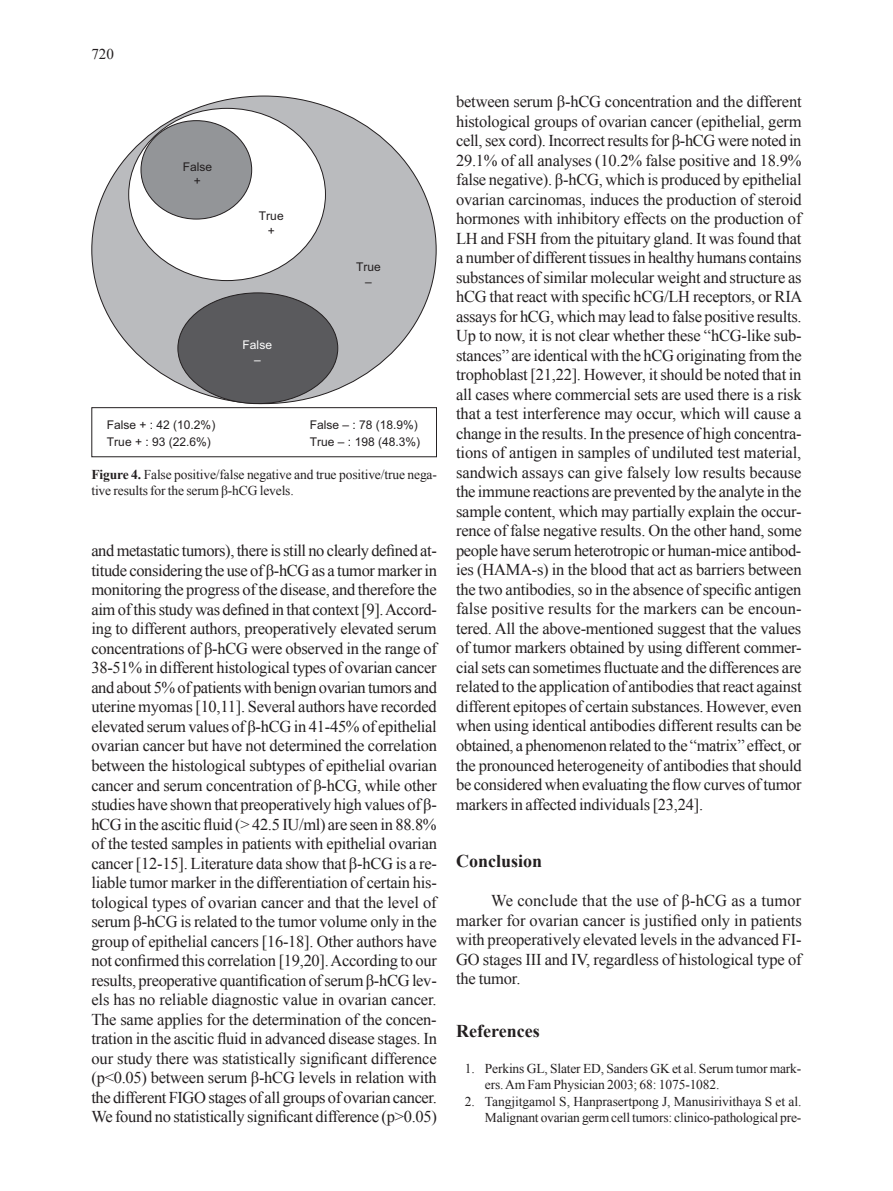
<style>
.page{position:relative;width:893px;height:1191px;background:#fff}
.page>*{position:absolute;margin:0;border:0;box-sizing:border-box;transform-origin:0 0}
.t1{font:700 18px "Times New Roman";color:#231f20}
.t2{font:16.5px/19.5px "Times New Roman";letter-spacing:-.015em;color:#231f20;text-align:justify}
.t3{font:15px "Times New Roman";color:#231f20}
.t4{font:13.5px/16.5px "Times New Roman";letter-spacing:-.01em;color:#231f20}
.t5{font:12px/14.4px "Arial";color:#231f20;text-align:center}
.t6{font:12px/14.4px "Arial";color:#fff;text-align:center}
.s1{font-weight:700}
</style>
<div class="page">
<div style="left:91px;top:407px;width:346px;height:50px;border:1px solid #231f20"></div>
<div style="left:92px;top:96px;width:344px;height:307px;background:#babbbe;border-radius:50%"></div>
<div style="left:129px;top:108px;width:196px;height:172px;background:#fff;border-radius:50%"></div>
<div style="left:141px;top:121px;width:111px;height:98px;background:#939598;border-radius:50%"></div>
<div style="left:178px;top:293px;width:160px;height:110px;background:#5a5a5d;border-radius:50%"></div>
<p class="t3" style="left:91px;top:44px;width:24px">720</p>
<p class="t5" style="left:183px;top:160px;width:31px">False +</p>
<p class="t5" style="left:107px;top:416px;width:110px;line-height:17px;text-align:left">False + : 42 (10.2%)<br>True + : 93 (22.6%)</p>
<p class="t5" style="left:259px;top:209px;width:26px">True +</p>
<p class="t6" style="left:243px;top:338px;width:31px">False –</p>
<p class="t5" style="left:356px;top:260px;width:26px">True –</p>
<p class="t5" style="left:310px;top:417px;width:110px">False – : 78 (18.9%)</p>
<p class="t5" style="left:310px;top:434px;width:112px">True – : 198 (48.3%)</p>
<p class="t4" style="left:91px;top:466px;width:347px;line-height:15.8px"><span class="s1">Figure 4.</span> False positive/false negative and true positive/true nega&shy;tive results for the serum β-hCG levels.</p>
<p class="t2" style="left:91px;top:541px;width:347px">and metastatic tumors), there is still no clearly defined at&shy;titude considering the use of β-hCG as a tumor marker in monitoring the progress of the disease, and therefore the aim of this study was defined in that context [9]. Accord&shy;ing to different authors, preoperatively elevated serum concentrations of β-hCG were observed in the range of 38-51% in different histological types of ovarian cancer and about 5% of patients with benign ovarian tumors and uterine myomas [10,11]. Several authors have recorded elevated serum values of β-hCG in 41-45% of epithelial ovarian cancer but have not determined the correlation between the histological subtypes of epithelial ovarian cancer and serum concentration of β-hCG, while other studies have shown that preoperatively high values of β&shy;hCG in the ascitic fluid (&gt; 42.5 IU/ml) are seen in 88.8% of the tested samples in patients with epithelial ovarian cancer [12-15]. Literature data show that β-hCG is a re&shy;liable tumor marker in the differentiation of certain his&shy;tological types of ovarian cancer and that the level of serum β-hCG is related to the tumor volume only in the group of epithelial cancers [16-18]. Other authors have not confirmed this correlation [19,20]. According to our results, preoperative quantification of serum β-hCG lev&shy;els has no reliable diagnostic value in ovarian cancer.<br>The same applies for the determination of the concen&shy;tration in the ascitic fluid in advanced disease stages. In our study there was statistically significant difference (p&lt;0.05) between serum β-hCG levels in relation with the different FIGO stages of all groups of ovarian cancer.<br>We found no statistically significant difference (p&gt;0.05)</p>
<p class="t2" style="left:456px;top:92px;width:348px">between serum β-hCG concentration and the different histological groups of ovarian cancer (epithelial, germ cell, sex cord). Incorrect results for β-hCG were noted in 29.1% of all analyses (10.2% false positive and 18.9% false negative). β-hCG, which is produced by epithelial ovarian carcinomas, induces the production of steroid hormones with inhibitory effects on the production of LH and FSH from the pituitary gland. It was found that a number of different tissues in healthy humans contains substances of similar molecular weight and structure as hCG that react with specific hCG/LH receptors, or RIA assays for hCG, which may lead to false positive results.<br>Up to now, it is not clear whether these “hCG-like sub&shy;stances” are identical with the hCG originating from the trophoblast [21,22]. However, it should be noted that in all cases where commercial sets are used there is a risk that a test interference may occur, which will cause a change in the results. In the presence of high concentra&shy;tions of antigen in samples of undiluted test material, sandwich assays can give falsely low results because the immune reactions are prevented by the analyte in the sample content, which may partially explain the occur&shy;rence of false negative results. On the other hand, some people have serum heterotropic or human-mice antibod&shy;ies (HAMA-s) in the blood that act as barriers between the two antibodies, so in the absence of specific antigen false positive results for the markers can be encoun&shy;tered. All the above-mentioned suggest that the values of tumor markers obtained by using different commer&shy;cial sets can sometimes fluctuate and the differences are related to the application of antibodies that react against different epitopes of certain substances. However, even when using identical antibodies different results can be obtained, a phenomenon related to the “matrix” effect, or the pronounced heterogeneity of antibodies that should be considered when evaluating the flow curves of tumor markers in affected individuals [23,24].</p>
<p class="t1" style="left:456px;top:849px;width:88px">Conclusion</p>
<p class="t2" style="left:456px;top:890px;width:347px;text-indent:35px">We conclude that the use of β-hCG as a tumor marker for ovarian cancer is justified only in patients with preoperatively elevated levels in the advanced FI-GO stages III and IV, regardless of histological type of the tumor.</p>
<p class="t1" style="left:456px;top:1018px;width:85px">References</p>
<p class="t4" style="left:485px;top:1059px;width:318px;text-indent:-20px">1. Perkins GL, Slater ED, Sanders GK et al. Serum tumor mark&shy;ers. Am Fam Physician 2003; 68: 1075-1082.</p>
<p class="t4" style="left:465px;top:1092px;width:338px;text-align:right">2. Tangjitgamol S, Hanprasertpong J, Manusirivithaya S et al.<br>Malignant ovarian germ cell tumors: clinico-pathological pre-</p>
</div>
